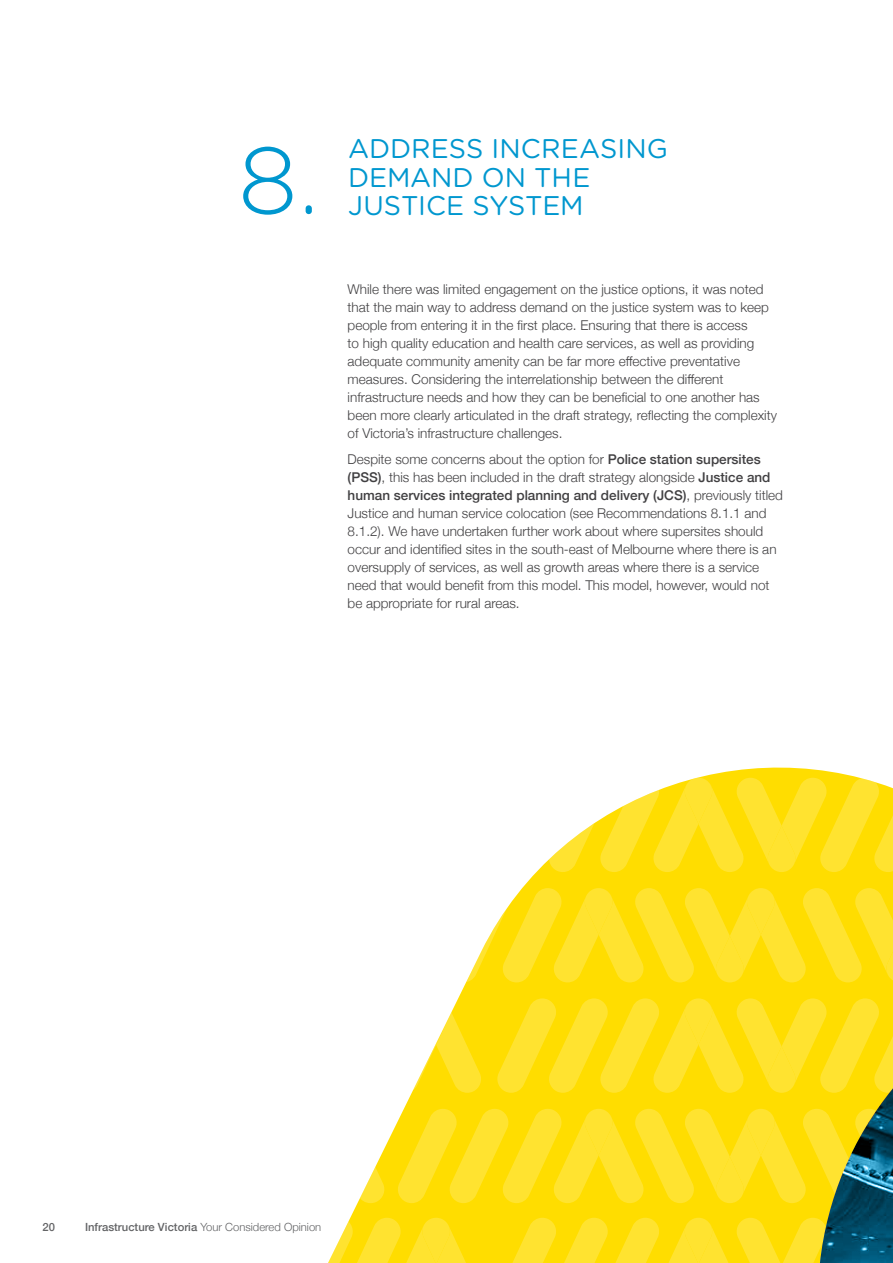
<style>
.page{position:relative;width:893px;height:1263px;background:#fff}
.page>*{position:absolute;margin:0;border:0;box-sizing:border-box;transform-origin:0 0}
.t1{font:300 94.5px "Gotham Rounded";color:#0097cf}
.t2{font:27px/28.5px "Gotham Rounded";color:#0097cf}
.t3{font:300 13.5px/18px "Helvetica Neue";color:#414042}
.t4{font:500 11.25px "Helvetica Neue";color:#636466}
.s1{font-weight:500}
.s2{font-weight:300}
</style>
<div class="page">
<svg style="left:522px;top:767px;width:371px;height:121px;fill:#fd0"></svg>
<svg style="left:522px;top:778px;width:371px;height:94px"></svg>
<svg style="left:328px;top:888px;width:565px;height:375px"></svg>
<h1 class="t1" style="left:238px;top:117px;width:83px">8.</h1>
<h2 class="t2" style="left:348px;top:133px;width:321px">ADDRESS INCREASING<br>DEMAND ON THE<br>JUSTICE SYSTEM</h2>
<p class="t3" style="left:348px;top:279px;width:431px">While there was limited engagement on the justice options, it was noted that the main way to address demand on the justice system was to keep people from entering it in the first place. Ensuring that there is access<br>to high quality education and health care services, as well as providing adequate community amenity can be far more effective preventative measures. Considering the interrelationship between the different infrastructure needs and how they can be beneficial to one another has been more clearly articulated in the draft strategy, reflecting the complexity of Victoria’s infrastructure challenges.</p>
<p class="t3" style="left:348px;top:450px;width:437px">Despite some concerns about the option for <span class="s1">Police station supersites (PSS)</span>, this has been included in the draft strategy alongside <span class="s1">Justice and human services integrated planning and delivery (JCS)</span>, previously titled Justice and human service colocation (see Recommendations 8.1.1 and 8.1.2). We have undertaken further work about where supersites should occur and identified sites in the south-east of Melbourne where there is an oversupply of services, as well as growth areas where there is a service need that would benefit from this model. This model, however, would not be appropriate for rural areas.</p>
<p class="t4" style="left:43px;top:1218px;width:14px">20</p>
<p class="t4" style="left:85px;top:1218px;width:238px">Infrastructure Victoria <span class="s2">Your Considered Opinion</span></p>
</div>
